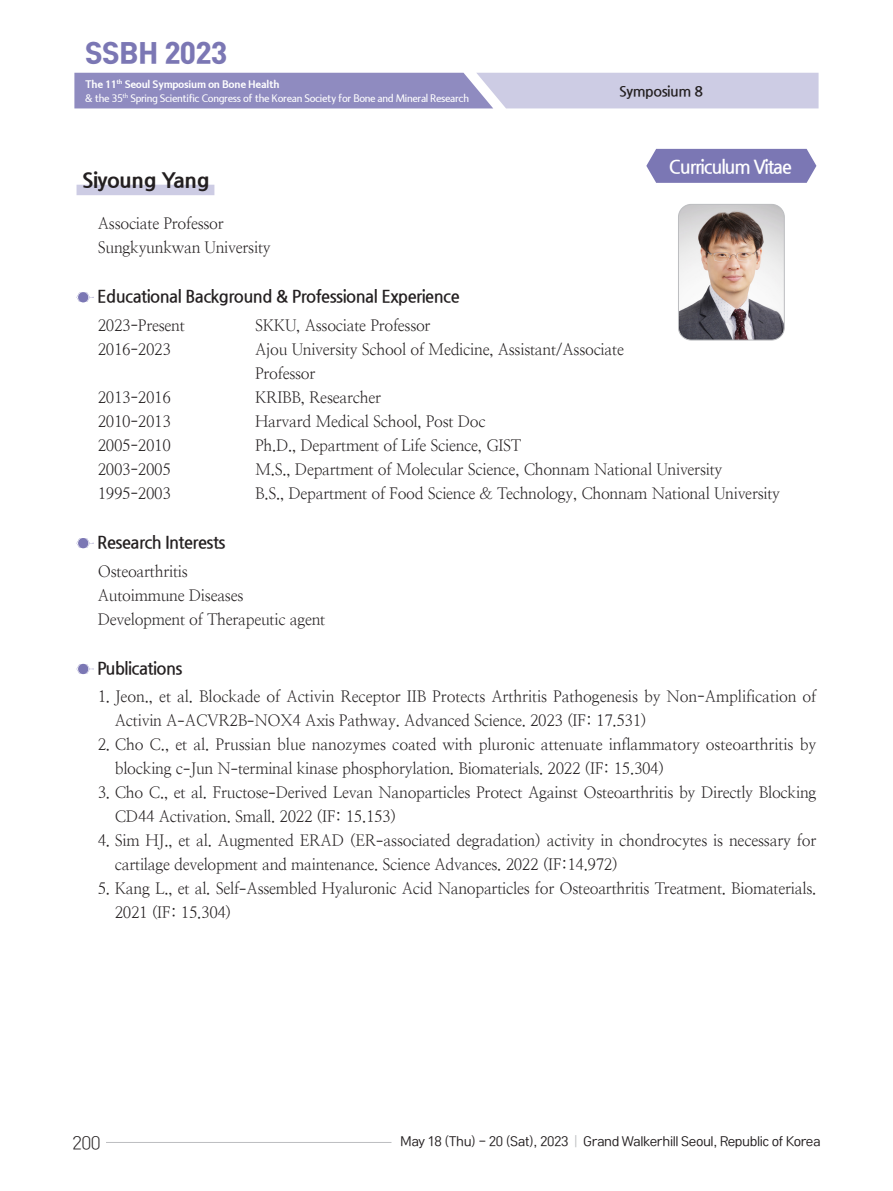
<style>
.page{position:relative;width:893px;height:1191px;background:#fff}
.page>*{position:absolute;margin:0;border:0;box-sizing:border-box;transform-origin:0 0}
.t1{font:27px "Rix Sin Head PBK";letter-spacing:-.02em;color:#7b77b4}
.cv-이름3{font:800 21px "Nanum Gothic";letter-spacing:-.02em;color:#231f20}
.t2{font:700 18.9px "Nanum Gothic";letter-spacing:-.06em;color:#fff;scale:.95 1}
.cv-구분{font:700 17.4px "Nanum Gothic";letter-spacing:-.03em;color:#231f20;scale:.95 1}
.t3{font:17.25px "Rix Sin Head PL";color:#231f20}
.cv-논문{font:15.75px/24px "Nanum Myeongjo";letter-spacing:-.02em;color:#231f20}
.cv-본문{font:15.75px/24px "Nanum Myeongjo";letter-spacing:-.02em;color:#231f20}
.t4{font:700 14.25px "Nanum Gothic";letter-spacing:-.03em;color:#231f20}
.t5{font:12.75px "Rix Sin Head PM";letter-spacing:-.03em;color:#231f20}
.t6{font:12px/14.4px "LT Internet";letter-spacing:-.03em;color:#fff}
.s1{font-weight:700}
.s2{font-family:"Ko Pub World Batang";font-weight:300}
.s3{color:#bcbdc0}
</style>
<div class="page">
<hr style="left:106px;top:1142px;width:285px;height:1px;background:#bcbdc0">
<svg style="left:74px;top:73px;width:745px;height:35px;background:#aca9d0"></svg>
<div style="left:77px;top:185px;width:137px;height:10px;background:#cdcce4"></div>
<svg style="left:77px;top:293px;width:17px;height:9px"></svg>
<div style="left:78px;top:292px;width:10px;height:10px;background:#7b77b4;border-radius:50%"></div>
<svg style="left:77px;top:538px;width:17px;height:10px"></svg>
<div style="left:78px;top:538px;width:10px;height:10px;background:#7b77b4;border-radius:50%"></div>
<svg style="left:77px;top:664px;width:17px;height:9px"></svg>
<div style="left:78px;top:664px;width:10px;height:10px;background:#7b77b4;border-radius:50%"></div>
<svg style="left:646px;top:149px;width:170px;height:34px;background:#837fb8"></svg>
<img style="left:678px;top:204px;width:106px;height:136px">
<div style="left:678px;top:204px;width:106px;height:136px;border:1px solid #bcbdc0;border-radius:13px"></div>
<h1 class="t1" style="left:85px;top:36px;width:144px">SSBH 2023</h1>
<p class="t6" style="left:85px;top:77px;width:386px"><span class="s1">The 11</span><sup>th</sup> <span class="s1">Seoul Symposium on Bone Health<br></span>&amp; the 35<sup>th</sup> Spring Scientific Congress of the Korean Society for Bone and Mineral Research</p>
<p class="t4" style="left:619px;top:84px;width:86px">Symposium 8</p>
<p class="t2" style="left:669px;top:158px;width:131px">Curriculum Vitae</p>
<p class="cv-이름3" style="left:82px;top:169px;width:129px">Siyoung Yang</p>
<p class="cv-본문" style="left:98px;top:211px;width:128px">Associate Professor</p>
<p class="cv-본문" style="left:98px;top:235px;width:174px">Sungkyunkwan University</p>
<p class="cv-구분" style="left:97px;top:288px;width:383px">Educational Background &amp; Professional Experience</p>
<p class="cv-본문" style="left:98px;top:313px;width:89px">2023<span class="s2">-</span>Present</p>
<p class="cv-본문" style="left:255px;top:313px;width:177px">SKKU, Associate Professor</p>
<p class="cv-본문" style="left:98px;top:337px;width:75px">2016<span class="s2">-</span>2023</p>
<p class="cv-본문" style="left:255px;top:337px;width:370px">Ajou University School of Medicine, Assistant/Associate<br>Professor</p>
<p class="cv-본문" style="left:98px;top:385px;width:75px">2013<span class="s2">-</span>2016</p>
<p class="cv-본문" style="left:255px;top:385px;width:127px">KRIBB, Researcher</p>
<p class="cv-본문" style="left:98px;top:409px;width:75px">2010<span class="s2">-</span>2013</p>
<p class="cv-본문" style="left:255px;top:409px;width:232px">Harvard Medical School, Post Doc</p>
<p class="cv-본문" style="left:98px;top:433px;width:75px">2005<span class="s2">-</span>2010</p>
<p class="cv-본문" style="left:255px;top:433px;width:268px">Ph.D., Department of Life Science, GIST</p>
<p class="cv-본문" style="left:98px;top:457px;width:75px">2003<span class="s2">-</span>2005</p>
<p class="cv-본문" style="left:255px;top:457px;width:469px">M.S., Department of Molecular Science, Chonnam National University</p>
<p class="cv-본문" style="left:98px;top:481px;width:75px">1995<span class="s2">-</span>2003</p>
<p class="cv-본문" style="left:255px;top:481px;width:527px">B.S., Department of Food Science &amp; Technology, Chonnam National University</p>
<p class="cv-구분" style="left:97px;top:534px;width:137px">Research Interests</p>
<p class="cv-본문" style="left:98px;top:559px;width:92px">Osteoarthritis</p>
<p class="cv-본문" style="left:98px;top:583px;width:147px">Autoimmune Diseases</p>
<p class="cv-본문" style="left:98px;top:607px;width:229px">Development of Therapeutic agent</p>
<p class="cv-구분" style="left:97px;top:660px;width:91px">Publications</p>
<p class="cv-논문" style="left:115px;top:684px;width:703px;text-indent:-17px">1. Jeon., et al. Blockade of Activin Receptor IIB Protects Arthritis Pathogenesis by Non<span class="s2">-</span>Amplification of<br>Activin A<span class="s2">-</span>ACVR2B<span class="s2">-</span>NOX4 Axis Pathway. Advanced Science. 2023 (IF: 17.531)</p>
<p class="cv-논문" style="left:115px;top:732px;width:703px;text-indent:-17px">2. Cho C., et al. Prussian blue nanozymes coated with pluronic attenuate inflammatory osteoarthritis by blocking c<span class="s2">-</span>Jun N<span class="s2">-</span>terminal kinase phosphorylation. Biomaterials. 2022 (IF: 15.304)</p>
<p class="cv-논문" style="left:115px;top:780px;width:703px;text-indent:-17px">3. Cho C., et al. Fructose<span class="s2">-</span>Derived Levan Nanoparticles Protect Against Osteoarthritis by Directly Blocking<br>CD44 Activation. Small. 2022 (IF: 15.153)</p>
<p class="cv-논문" style="left:115px;top:828px;width:703px;text-indent:-17px">4. Sim HJ., et al. Augmented ERAD (ER<span class="s2">-</span>associated degradation) activity in chondrocytes is necessary for cartilage development and maintenance. Science Advances. 2022 (IF:14.972)</p>
<p class="cv-논문" style="left:115px;top:876px;width:703px;text-indent:-17px">5. Kang L., et al. Self<span class="s2">-</span>Assembled Hyaluronic Acid Nanoparticles for Osteoarthritis Treatment. Biomaterials.<br>2021 (IF: 15.304)</p>
<p class="t3" style="left:72px;top:1132px;width:30px">200</p>
<p class="t5" style="left:400px;top:1133px;width:422px">May 18 (Thu) - 20 (Sat), 2023 <span class="s3">|</span> Grand Walkerhill Seoul, Republic of Korea</p>
</div>
